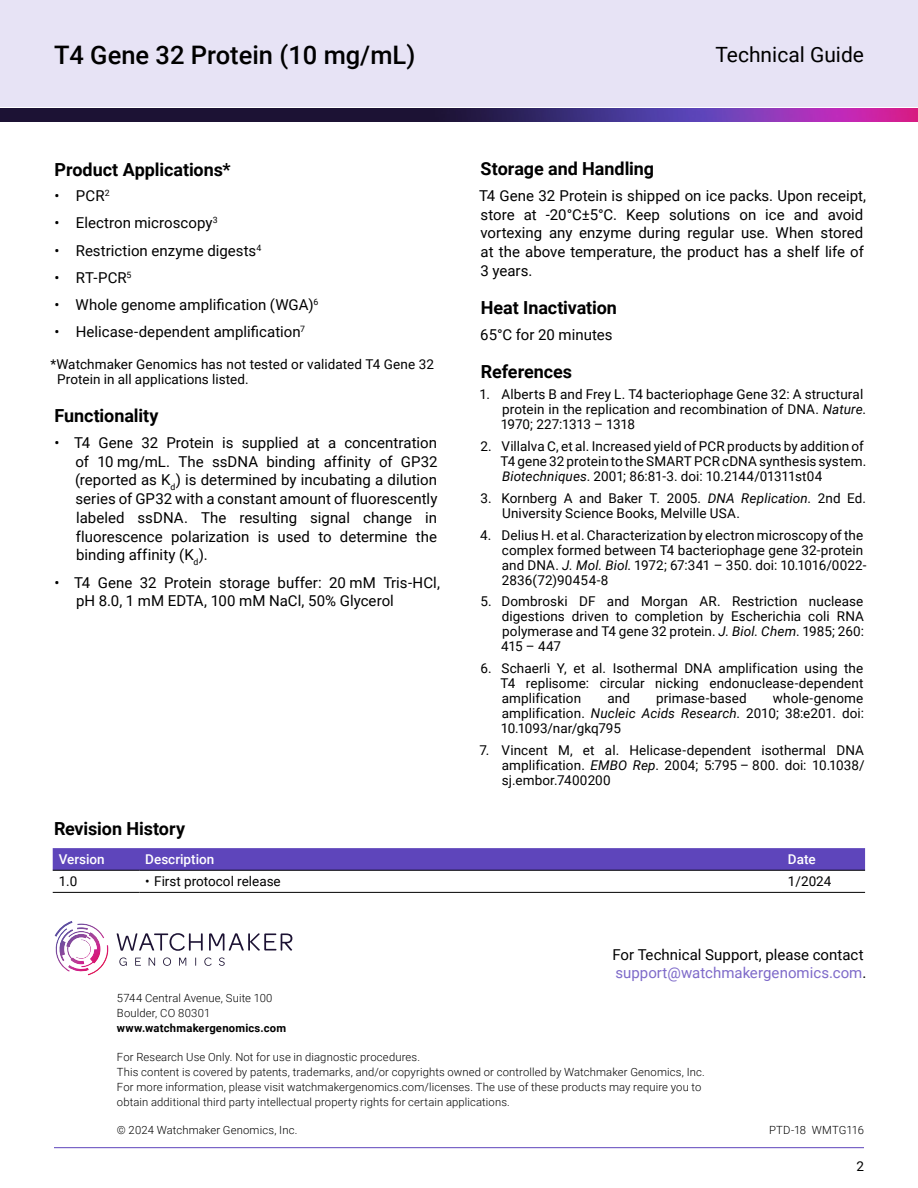
<style>
.page{position:relative;width:918px;height:1188px;background:#fff}
.page>*{position:absolute;margin:0;border:0;box-sizing:border-box;transform-origin:0 0}
.t1{font:500 25.5px "Roboto";color:#000}
.t2{font:21px "Roboto";color:#000}
.t3{font:700 18px "Roboto";letter-spacing:-.005em;color:#000}
.t4{font:15px/18.8px "Roboto";color:#000}
.t5{font:13.5px/15px "Roboto";letter-spacing:.005em;color:#000}
.t6{font:500 13.5px "Roboto";color:#fff}
.t7{font:300 11.25px/15px "Roboto";letter-spacing:.01em;color:#000}
.t8{font:700 11.25px "Roboto";letter-spacing:.02em;color:#000}
.s1{font-style:italic}
.s2{color:#7e6ac9}
</style>
<div class="page">
<div style="left:0;top:0;width:918px;height:107px;background:#e7e3f5"></div>
<svg style="left:119px;top:957px;width:8px;height:9px"></svg>
<svg style="left:135px;top:958px;width:6px;height:8px"></svg>
<svg style="left:149px;top:958px;width:6px;height:8px"></svg>
<svg style="left:163px;top:957px;width:8px;height:9px"></svg>
<svg style="left:179px;top:958px;width:7px;height:8px"></svg>
<svg style="left:204px;top:958px;width:8px;height:8px"></svg>
<svg style="left:219px;top:957px;width:6px;height:9px"></svg>
<svg style="left:117px;top:933px;width:86px;height:18px"></svg>
<svg style="left:209px;top:933px;width:83px;height:18px"></svg>
<svg style="left:54px;top:921px;width:54px;height:55px"></svg>
<hr style="left:54px;top:1147px;width:810px;height:1px;background:#5e45bb">
<img style="left:0;top:108px;width:918px;height:14px">
<svg style="left:53px;top:848px;width:812px;height:22px;background:#5d45b9"></svg>
<hr style="left:53px;top:892px;width:86px;height:1px;background:#000">
<hr style="left:139px;top:892px;width:643px;height:1px;background:#000">
<hr style="left:782px;top:892px;width:83px;height:1px;background:#000">
<hr style="left:53px;top:870px;width:86px;height:1px;background:#000">
<hr style="left:139px;top:870px;width:643px;height:1px;background:#000">
<hr style="left:782px;top:870px;width:83px;height:1px;background:#000">
<h1 class="t1" style="left:54px;top:43px;width:363px">T4 Gene 32 Protein (10 mg/mL)</h1>
<h3 class="t3" style="left:55px;top:162px;width:178px">Product Applications*</h3>
<p class="t4" style="left:54px;top:186px;width:57px">• PCR<sup>2</sup></p>
<p class="t4" style="left:54px;top:214px;width:165px">• Electron microscopy<sup>3</sup></p>
<p class="t4" style="left:54px;top:241px;width:209px">• Restriction enzyme digests<sup>4</sup></p>
<p class="t4" style="left:54px;top:268px;width:79px">• RT-PCR<sup>5</sup></p>
<p class="t4" style="left:54px;top:295px;width:266px">• Whole genome amplification (WGA)<sup>6</sup></p>
<p class="t4" style="left:54px;top:323px;width:252px">• Helicase-dependent amplification<sup>7</sup></p>
<p class="t5" style="left:57px;top:356px;width:378px;text-indent:-7px">* Watchmaker Genomics has not tested or validated T4 Gene 32<br>Protein in all applications listed.</p>
<h3 class="t3" style="left:55px;top:409px;width:105px">Functionality</h3>
<p class="t4" style="left:75px;top:433px;width:364px;text-align:justify;text-indent:-21px">• T4 Gene 32 Protein is supplied at a concentration of 10 mg/mL. The ssDNA binding affinity of GP32 (reported as K<sub>d</sub>) is determined by incubating a dilution series of GP32 with a constant amount of fluorescently labeled ssDNA. The resulting signal change in fluorescence polarization is used to determine the binding affinity (K<sub>d</sub>).</p>
<p class="t4" style="left:76px;top:573px;width:365px;text-indent:-22px">• T4 Gene 32 Protein storage buffer: 20 mM Tris-HCl, pH 8.0, 1 mM EDTA, 100 mM NaCl, 50% Glycerol</p>
<h2 class="t2" style="left:715px;top:42px;width:150px">Technical Guide</h2>
<h3 class="t3" style="left:481px;top:162px;width:175px">Storage and Handling</h3>
<p class="t4" style="left:479px;top:186px;width:389px">T4 Gene 32 Protein is shipped on ice packs. Upon receipt, store at -20°C±5°C. Keep solutions on ice and avoid vortexing any enzyme during regular use. When stored at the above temperature, the product has a shelf life of 3 years.</p>
<h3 class="t3" style="left:481px;top:300px;width:138px">Heat Inactivation</h3>
<p class="t4" style="left:480px;top:324px;width:134px">65°C for 20 minutes</p>
<h3 class="t3" style="left:481px;top:364px;width:93px">References</h3>
<p class="t5" style="left:501px;top:386px;width:367px;text-indent:-21px">1. Alberts B and Frey L. T4 bacteriophage Gene 32: A structural protein in the replication and recombination of DNA. <span class="s1">Nature</span>.<br>1970; 227:1313 – 1318</p>
<p class="t5" style="left:501px;top:438px;width:367px;text-indent:-20px">2. Villalva C, et al. Increased yield of PCR products by addition of<br>T4 gene 32 protein to the SMART PCR cDNA synthesis system.<br><span class="s1">Biotechniques</span>. 2001; 86:81-3. doi: 10.2144/01311st04</p>
<p class="t5" style="left:502px;top:490px;width:366px;text-indent:-22px">3. Kornberg A and Baker T. 2005. <span class="s1">DNA Replication</span>. 2nd Ed.<br>University Science Books, Melville USA.</p>
<p class="t5" style="left:502px;top:527px;width:367px;text-indent:-22px">4. Delius H. et al. Characterization by electron microscopy of the complex formed between T4 bacteriophage gene 32-protein and DNA. <span class="s1">J. Mol. Biol</span>. 1972; 67:341 – 350. doi: 10.1016/0022- 2836(72)90454-8</p>
<p class="t5" style="left:501px;top:593px;width:364px;text-align:justify;text-indent:-21px">5. Dombroski DF and Morgan AR. Restriction nuclease digestions driven to completion by Escherichia coli RNA polymerase and T4 gene 32 protein. <span class="s1">J. Biol. Chem</span>. 1985; 260:<br>415 – 447</p>
<p class="t5" style="left:501px;top:660px;width:364px;text-align:justify;text-indent:-20px">6. Schaerli Y, et al. Isothermal DNA amplification using the T4 replisome: circular nicking endonuclease-dependent amplification</p>
<p class="t5" style="left:501px;top:690px;width:365px;text-align:justify;text-indent:272px">whole-genome amplification. <span class="s1">Nucleic Acids Research</span>. 2010; 38:e201. doi:<br>10.1093/nar/gkq795</p>
<p class="t5" style="left:502px;top:742px;width:364px;text-align:justify;text-indent:-22px">7. Vincent M, et al. Helicase-dependent isothermal DNA amplification. <span class="s1">EMBO Rep</span>. 2004; 5:795 – 800. doi: 10.1038/ sj.embor.7400200</p>
<p class="t5" style="left:607px;top:690px;width:24px">and</p>
<p class="t5" style="left:656px;top:690px;width:92px">primase-based</p>
<h3 class="t3" style="left:54px;top:822px;width:133px">Revision History</h3>
<p class="t6" style="left:59px;top:854px;width:48px">Version</p>
<p class="t6" style="left:145px;top:854px;width:71px">Description</p>
<p class="t6" style="left:788px;top:854px;width:29px">Date</p>
<p class="t5" style="left:59px;top:874px;width:20px">1.0</p>
<p class="t5" style="left:145px;top:874px;width:137px">• First protocol release</p>
<p class="t5" style="left:788px;top:874px;width:45px">1/2024</p>
<p class="t4" style="left:612px;top:944px;width:256px">For Technical Support, please contact <span class="s2">support@watchmakergenomics.com</span>.</p>
<p class="t7" style="left:117px;top:991px;width:157px">5744 Central Avenue, Suite 100<br>Boulder, CO 80301</p>
<p class="t8" style="left:117px;top:1023px;width:171px">www.watchmakergenomics.com</p>
<p class="t7" style="left:117px;top:1050px;width:589px">For Research Use Only. Not for use in diagnostic procedures.<br>This content is covered by patents, trademarks, and/or copyrights owned or controlled by Watchmaker Genomics, Inc.<br>For more information, please visit watchmakergenomics.com/licenses. The use of these products may require you to obtain additional third party intellectual property rights for certain applications.</p>
<p class="t7" style="left:117px;top:1123px;width:182px">© 2024 Watchmaker Genomics, Inc.</p>
<p class="t7" style="left:769px;top:1123px;width:96px">PTD-18 WMTG116</p>
<p class="t5" style="left:856px;top:1159px;width:9px">2</p>
</div>
